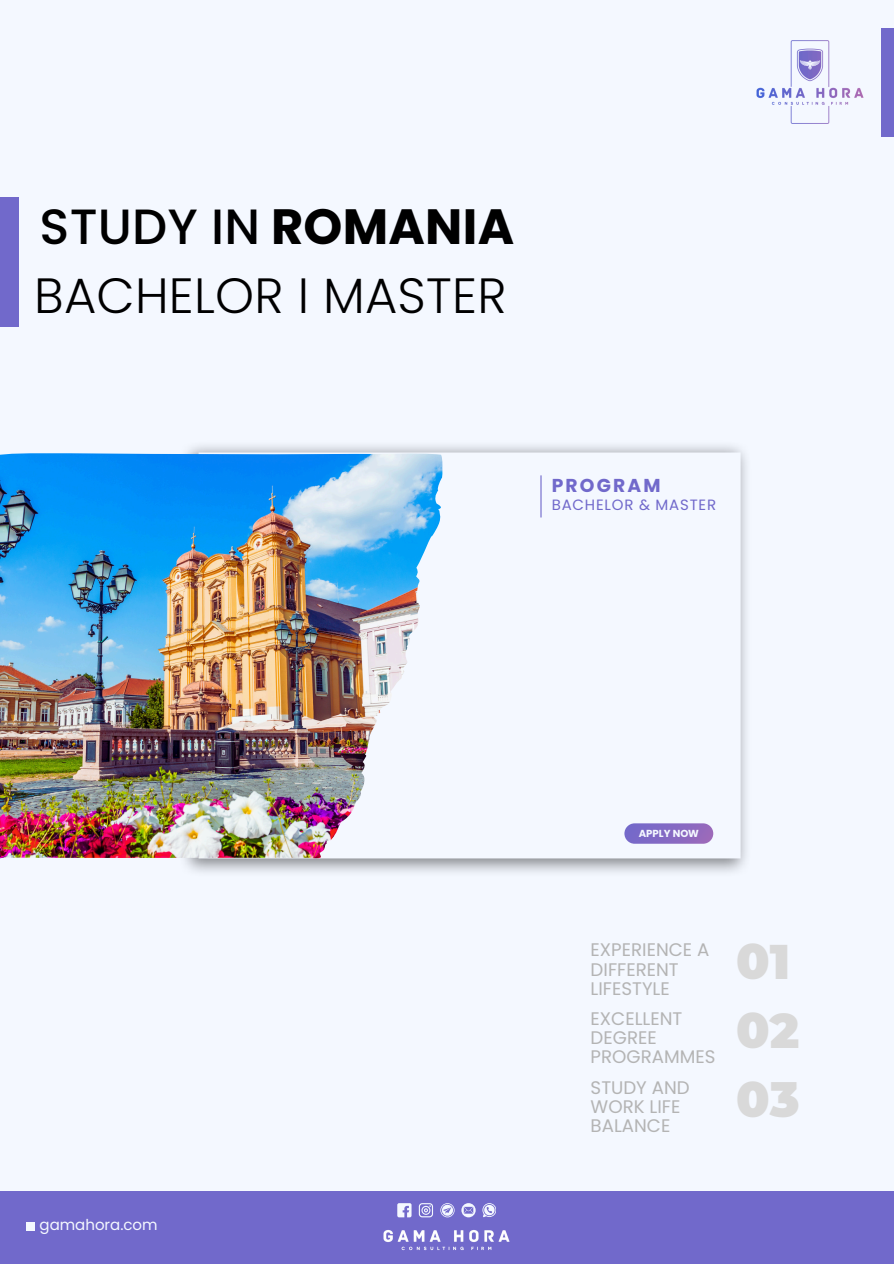
<style>
.page{position:relative;width:894px;height:1264px;background:#fff}
.page>*{position:absolute;margin:0;border:0;box-sizing:border-box;transform-origin:0 0}
.t1{font:300 49.5px "Poppins";letter-spacing:.005em;color:#000}
.t2{font:500 49.5px "Poppins";letter-spacing:.005em;color:#000}
.t3{font:900 48.6px "Montserrat";color:#d9d9d9}
.t4{font:700 18.6px "Poppins";letter-spacing:.115em;color:#7169cb}
.t5{font:18.15px/19.2px "Poppins";color:#b4b4b4}
.t6{font:15px "Poppins";letter-spacing:.055em;color:#7169cb}
.t7{font:15px "Poppins";color:#f4f8ff}
.t8{font:700 10.2px "Poppins";color:#f4f8ff}
.s1{font-weight:700}
</style>
<div class="page">
<div style="left:0;top:0;width:893px;height:1263px;background:#f4f8ff"></div>
<div style="left:0;top:197px;width:19px;height:130px;background:#7169cb"></div>
<img style="left:756px;top:40px;width:108px;height:84px">
<div style="left:881px;top:28px;width:12px;height:108px;background:#7169cb"></div>
<div style="left:0;top:1190px;width:893px;height:73px;background:#7169cb"></div>
<img style="left:383px;top:1230px;width:127px;height:21px">
<svg style="left:397px;top:1203px;width:14px;height:14px"></svg>
<svg style="left:418px;top:1203px;width:15px;height:14px"></svg>
<svg style="left:440px;top:1203px;width:14px;height:14px"></svg>
<svg style="left:461px;top:1203px;width:14px;height:14px"></svg>
<svg style="left:482px;top:1203px;width:14px;height:14px"></svg>
<div style="left:26px;top:1221px;width:8px;height:9px;background:#f4f8ff"></div>
<img style="left:184px;top:445px;width:563px;height:427px">
<div style="left:624px;top:823px;width:89px;height:20px;background:linear-gradient(to right,#746bcc,#9868ba);border-radius:10px"></div>
<hr style="left:540px;top:475px;width:1px;height:42px;background:#7169cb">
<img style="left:0;top:453px;width:442px;height:405px">
<h3 class="t2" style="left:40px;top:191px;width:476px">STUDY IN <span class="s1">ROMANIA</span></h3>
<h1 class="t1" style="left:34px;top:261px;width:473px">BACHELOR I MASTER</h1>
<p class="t4" style="left:551px;top:472px;width:110px">PROGRAM</p>
<h2 class="t6" style="left:551px;top:494px;width:166px">BACHELOR &amp; MASTER</h2>
<p class="t7" style="left:40px;top:1214px;width:120px">gamahora.com</p>
<p class="t8" style="left:638px;top:826px;width:62px">APPLY NOW</p>
<h4 class="t5" style="left:590px;top:940px;width:120px">EXPERIENCE A<br>DIFFERENT<br>LIFESTYLE</h4>
<h4 class="t5" style="left:590px;top:1009px;width:126px">EXCELLENT<br>DEGREE<br>PROGRAMMES</h4>
<h4 class="t5" style="left:590px;top:1077px;width:100px">STUDY AND<br>WORK LIFE<br>BALANCE</h4>
<p class="t3" style="left:735px;top:931px;width:55px">01</p>
<p class="t3" style="left:735px;top:1000px;width:65px">02</p>
<p class="t3" style="left:735px;top:1069px;width:65px">03</p>
</div>
